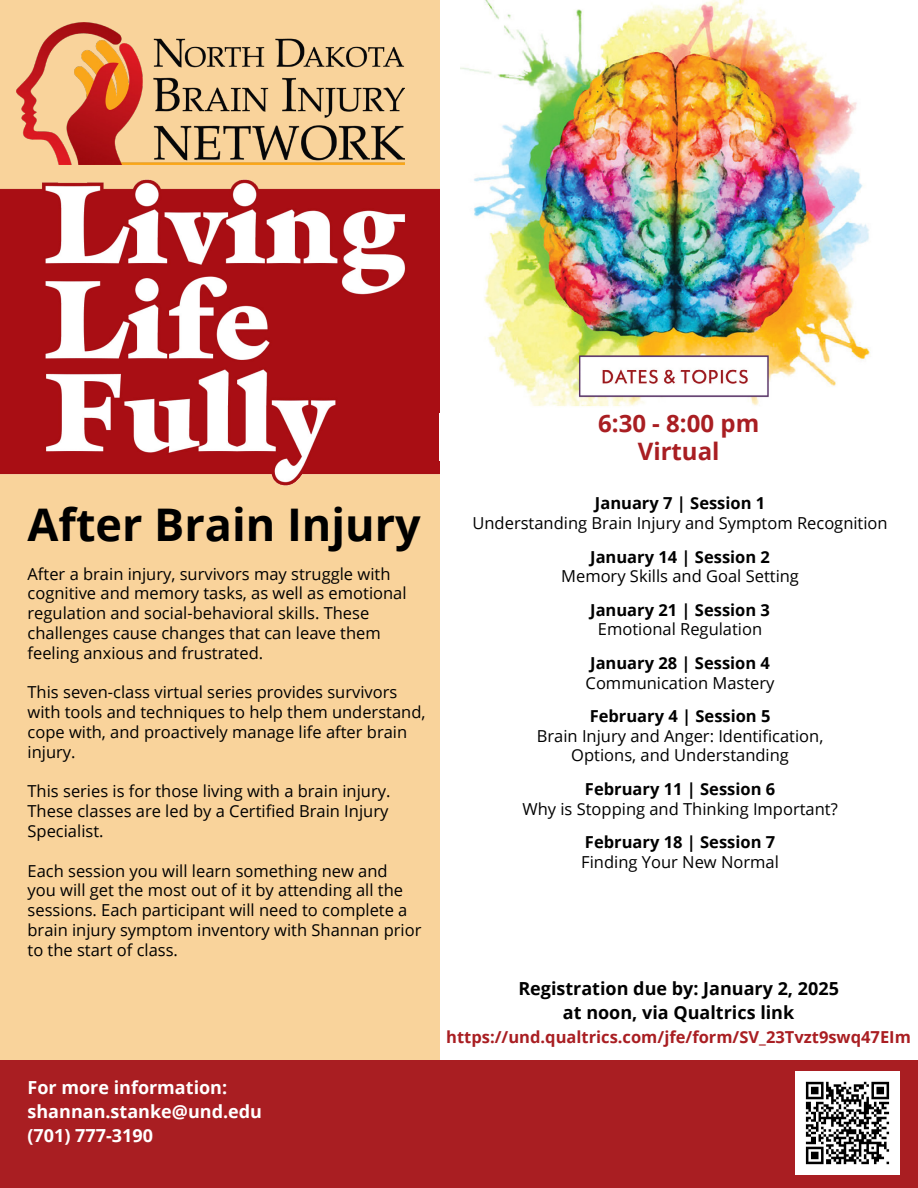
<style>
.page{position:relative;width:918px;height:1188px;background:#fff}
.page>*{position:absolute;margin:0;border:0;box-sizing:border-box;transform-origin:0 0}
.t1{font:700 45px "Open Sans";color:#000}
.t2{font:700 24px/28.8px "Open Sans";color:#a91e22;text-align:center}
.t3{font:700 18px/24px "Open Sans";color:#000;text-align:center}
.t4{font:700 18px/24px "Open Sans";color:#fff}
.t5{font:16.5px/19.8px "Open Sans";color:#000}
.t6{font:700 16.5px "Open Sans";color:#000}
.t7{font:700 16.5px "Open Sans";color:#a91e22}
</style>
<div class="page">
<div style="left:0;top:0;width:439px;height:1061px;background:#f9d39b"></div>
<div style="left:0;top:1061px;width:918px;height:127px;background:#a91e22"></div>
<img style="left:17px;top:23px;width:388px;height:142px">
<img style="left:0;top:179px;width:439px;height:307px">
<img style="left:460px;top:0;width:410px;height:406px">
<img style="left:796px;top:1071px;width:103px;height:104px">
<h1 class="t1" style="left:28px;top:493px;width:395px">After Brain Injury</h1>
<p class="t5" style="left:28px;top:563px;width:381px">After a brain injury, survivors may struggle with cognitive and memory tasks, as well as emotional regulation and social-behavioral skills. These challenges cause changes that can leave them feeling anxious and frustrated.</p>
<p class="t5" style="left:28px;top:682px;width:399px">This seven-class virtual series provides survivors with tools and techniques to help them understand, cope with, and proactively manage life after brain injury.</p>
<p class="t5" style="left:28px;top:781px;width:364px">This series is for those living with a brain injury.<br>These classes are led by a Certified Brain Injury<br>Specialist.</p>
<p class="t5" style="left:28px;top:860px;width:395px">Each session you will learn something new and<br>you will get the most out of it by attending all the sessions. Each participant will need to complete a brain injury symptom inventory with Shannan prior to the start of class.</p>
<p class="t4" style="left:28px;top:1075px;width:236px">For more information: shannan.stanke@und.edu (701) 777-3190</p>
<h2 class="t2" style="left:598px;top:408px;width:163px">6:30 - 8:00 pm<br>Virtual</h2>
<h2 class="t6" style="left:595px;top:492px;width:172px">January 7 | Session 1</h2>
<p class="t5" style="left:473px;top:513px;width:417px">Understanding Brain Injury and Symptom Recognition</p>
<h2 class="t6" style="left:590px;top:545px;width:181px">January 14 | Session 2</h2>
<p class="t5" style="left:561px;top:566px;width:239px">Memory Skills and Goal Setting</p>
<h2 class="t6" style="left:590px;top:598px;width:181px">January 21 | Session 3</h2>
<p class="t5" style="left:598px;top:619px;width:166px">Emotional Regulation</p>
<h2 class="t6" style="left:590px;top:651px;width:181px">January 28 | Session 4</h2>
<p class="t5" style="left:586px;top:672px;width:190px">Communication Mastery</p>
<h2 class="t6" style="left:590px;top:704px;width:182px">February 4 | Session 5</h2>
<p class="t5" style="left:537px;top:725px;width:288px;text-align:center">Brain Injury and Anger: Identification,<br>Options, and Understanding</p>
<h2 class="t6" style="left:585px;top:777px;width:192px">February 11 | Session 6</h2>
<p class="t5" style="left:522px;top:798px;width:317px">Why is Stopping and Thinking Important?</p>
<h2 class="t6" style="left:585px;top:830px;width:192px">February 18 | Session 7</h2>
<p class="t5" style="left:581px;top:851px;width:199px">Finding Your New Normal</p>
<p class="t3" style="left:518px;top:976px;width:322px">Registration due by: January 2, 2025 at noon, via Qualtrics link</p>
<p class="t7" style="left:446px;top:1025px;width:466px">https://und.qualtrics.com/jfe/form/SV_23Tvzt9swq47EIm</p>
</div>
